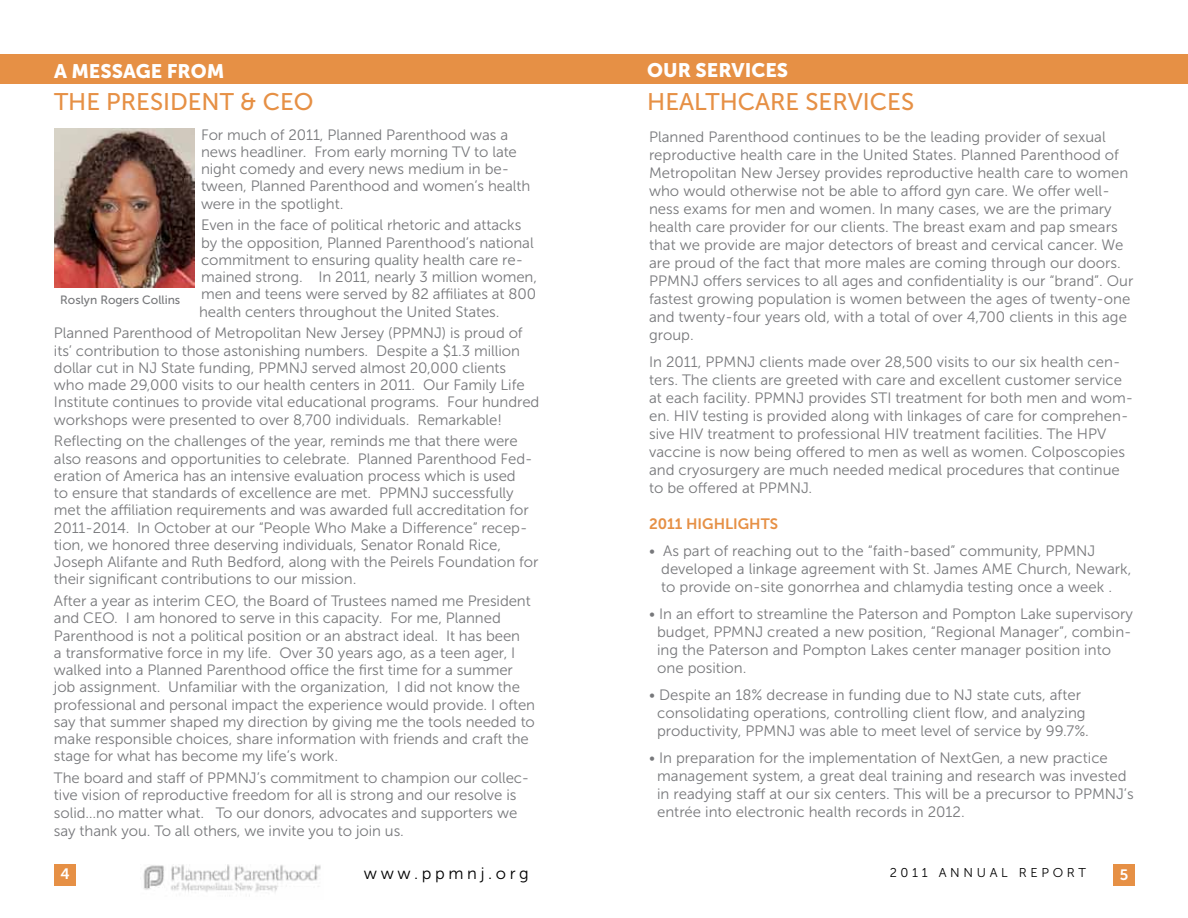
<style>
.page{position:relative;width:1188px;height:918px;background:#fff}
.page>*{position:absolute;margin:0;border:0;box-sizing:border-box;transform-origin:0 0}
.t1{font:24px "Museo Sans 500";color:#e69045}
.t2{font:19.5px "Museo Sans 900";color:#fff}
.t3{font:16.5px "Museo Sans 300";letter-spacing:.22em;color:#000}
.t4{font:15px/17.2px "Museo Sans 300";letter-spacing:-.005em;color:#77787b}
.t5{font:15px "Museo Sans 700";color:#e69045}
.t6{font:15px "Museo Sans 700";color:#fff}
.t7{font:12.75px "Museo Sans 300";letter-spacing:.29em;color:#000}
.t8{font:12px "Museo Sans 500";color:#77787b}
</style>
<div class="page">
<img style="left:143px;top:864px;width:178px;height:32px">
<div style="left:54px;top:864px;width:22px;height:21px;background:#e69045"></div>
<div style="left:1113px;top:864px;width:21px;height:21px;background:#e69045"></div>
<img style="left:54px;top:128px;width:140px;height:160px">
<div style="left:593px;top:54px;width:595px;height:30px;background:#e69045"></div>
<div style="left:0;top:54px;width:594px;height:30px;background:#e69045"></div>
<h2 class="t2" style="left:54px;top:60px;width:169px">A MESSAGE FROM</h2>
<h1 class="t1" style="left:54px;top:88px;width:261px">TH E PRESIDENT &amp; CEO</h1>
<p class="t4" style="left:201px;top:126px;width:331px">For much of 2011, Planned Parenthood was a news headliner. From early morning TV to late night comedy and every news medium in be&shy;tween, Planned Parenthood and women’s health were in the spotlight.</p>
<p class="t4" style="left:199px;top:217px;width:340px">Even in the face of political rhetoric and attacks by the opposition, Planned Parenthood’s national commitment to ensuring quality health care re&shy;mained strong. In 2011, nearly 3 million women, men and teens were served by 82 affiliates at 800 health centers throughout the United States.</p>
<p class="t4" style="left:54px;top:325px;width:487px">Planned Parenthood of Metropolitan New Jersey (PPMNJ) is proud of its’ contribution to those astonishing numbers. Despite a $1.3 million dollar cut in NJ State funding, PPMNJ served almost 20,000 clients who made 29,000 visits to our health centers in 2011. Our Family Life Institute continues to provide vital educational programs. Four hundred workshops were presented to over 8,700 individuals. Remarkable!</p>
<p class="t4" style="left:54px;top:433px;width:486px">Reflecting on the challenges of the year, reminds me that there were also reasons and opportunities to celebrate. Planned Parenthood Fed&shy;eration of America has an intensive evaluation process which is used<br>to ensure that standards of excellence are met. PPMNJ successfully met the affiliation requirements and was awarded full accreditation for 2011-2014. In October at our “People Who Make a Difference” recep&shy;tion, we honored three deserving individuals, Senator Ronald Rice, Joseph Alifante and Ruth Bedford, along with the Peirels Foundation for their significant contributions to our mission.</p>
<p class="t4" style="left:54px;top:592px;width:483px">After a year as interim CEO, the Board of Trustees named me President and CEO. I am honored to serve in this capacity. For me, Planned Parenthood is not a political position or an abstract ideal. It has been<br>a transformative force in my life. Over 30 years ago, as a teen ager, I walked into a Planned Parenthood office the first time for a summer job assignment. Unfamiliar with the organization, I did not know the professional and personal impact the experience would provide. I often say that summer shaped my direction by giving me the tools needed to make responsible choices, share information with friends and craft the stage for what has become my life’s work.</p>
<p class="t4" style="left:54px;top:769px;width:477px">The board and staff of PPMNJ’s commitment to champion our collec&shy;tive vision of reproductive freedom for all is strong and our resolve is solid…no matter what. To our donors, advocates and supporters we say thank you. To all others, we invite you to join us.</p>
<p class="t8" style="left:60px;top:293px;width:122px">Roslyn Rogers Collins</p>
<h2 class="t2" style="left:647px;top:59px;width:130px">OUR SERVICES</h2>
<h1 class="t1" style="left:647px;top:88px;width:268px">H EALTH CARE SERVI CES</h1>
<p class="t4" style="left:649px;top:128px;width:486px;line-height:18px">Planned Parenthood continues to be the leading provider of sexual reproductive health care in the United States. Planned Parenthood of Metropolitan New Jersey provides reproductive health care to women who would otherwise not be able to afford gyn care. We offer well&shy;ness exams for men and women. In many cases, we are the primary health care provider for our clients. The breast exam and pap smears that we provide are major detectors of breast and cervical cancer. We are proud of the fact that more males are coming through our doors.<br>PPMNJ offers services to all ages and confidentiality is our “brand”. Our fastest growing population is women between the ages of twenty-one and twenty-four years old, with a total of over 4,700 clients in this age group.</p>
<p class="t4" style="left:649px;top:353px;width:486px;line-height:18px">In 2011, PPMNJ clients made over 28,500 visits to our six health cen&shy;ters. The clients are greeted with care and excellent customer service at each facility. PPMNJ provides STI treatment for both men and wom&shy;en. HIV testing is provided along with linkages of care for comprehen&shy;sive HIV treatment to professional HIV treatment facilities. The HPV vaccine is now being offered to men as well as women. Colposcopies and cryosurgery are much needed medical procedures that continue to be offered at PPMNJ.</p>
<p class="t5" style="left:649px;top:515px;width:130px">2011 HIGHLIGHTS</p>
<p class="t4" style="left:661px;top:542px;width:472px;line-height:18px;text-indent:-12px">• As part of reaching out to the “faith-based” community, PPMNJ developed a linkage agreement with St. James AME Church, Newark, to provide on-site gonorrhea and chlamydia testing once a week .</p>
<p class="t4" style="left:657px;top:605px;width:477px;line-height:18px;text-indent:-8px">• In an effort to streamline the Paterson and Pompton Lake supervisory budget, PPMNJ created a new position, “Regional Manager”, combin&shy;ing the Paterson and Pompton Lakes center manager position into one position.</p>
<p class="t4" style="left:649px;top:686px;width:441px;line-height:18px;text-align:center">• Despite an 18% decrease in funding due to NJ state cuts, after consolidating operations, controlling client flow, and analyzing productivity, PPMNJ was able to meet level of service by 99.7%.</p>
<p class="t4" style="left:657px;top:749px;width:478px;line-height:18px;text-indent:-8px">• In preparation for the implementation of NextGen, a new practice management system, a great deal training and research was invested in readying staff at our six centers. This will be a precursor to PPMNJ’s entrée into electronic health records in 2012.</p>
<p class="t6" style="left:61px;top:866px;width:11px">4</p>
<p class="t3" style="left:364px;top:864px;width:166px">www.ppmnj.org</p>
<p class="t7" style="left:890px;top:866px;width:198px">2011 ANNUAL REPORT</p>
<p class="t6" style="left:1120px;top:866px;width:10px">5</p>
</div>
